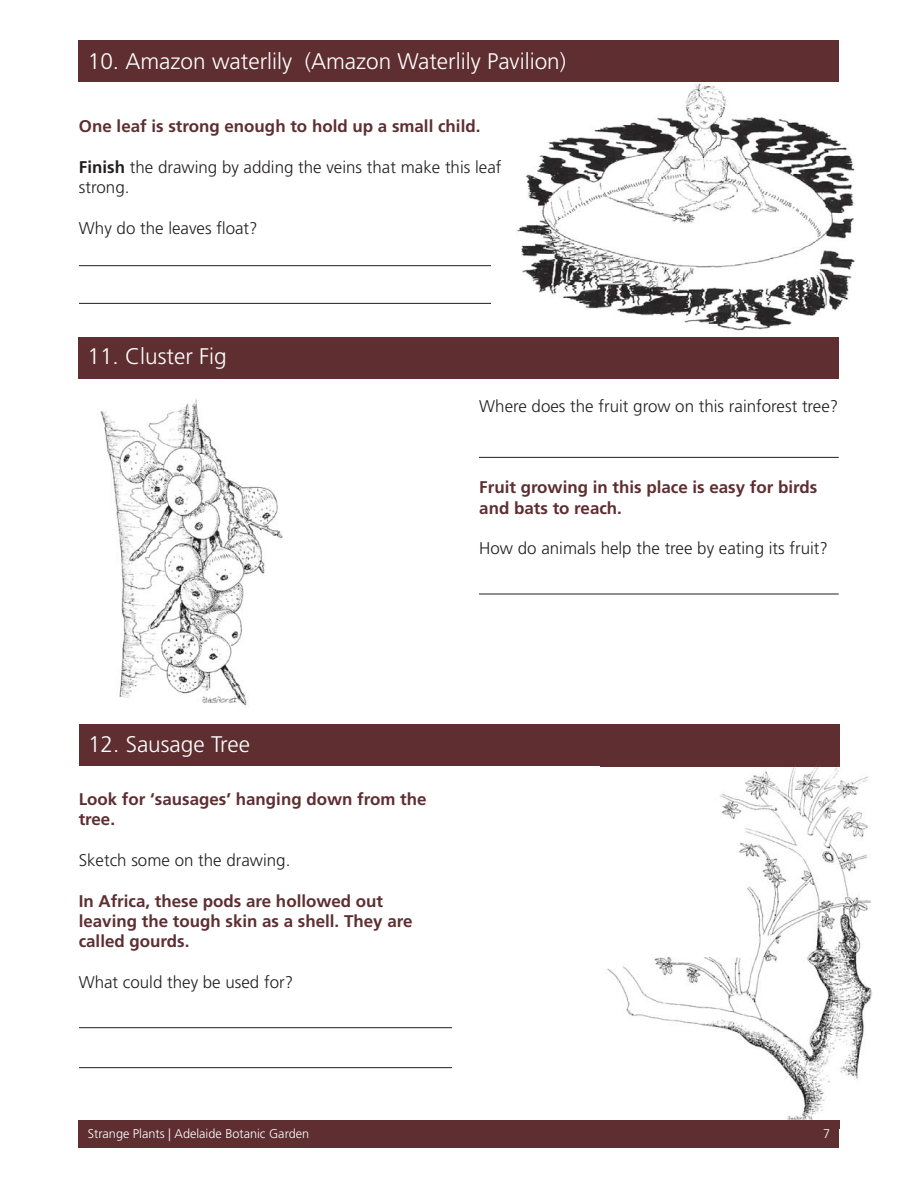
<style>
.page{position:relative;width:918px;height:1188px;background:#fff}
.page>*{position:absolute;margin:0;border:0;box-sizing:border-box;transform-origin:0 0}
.t1{font:300 22.65px "Frutiger LT Std";color:#fff}
.t2{font:700 16.95px/20.2px "Frutiger LT Std";color:#5e2e31}
.t3{font:300 16.95px/20.2px "Frutiger LT Std";color:#231f20}
.t4{font:300 12.75px "Frutiger LT Std";color:#fff}
.s1{color:#373537}
.s2{font-weight:700}
</style>
<div class="page">
<div style="left:79px;top:1121px;width:760px;height:27px;background:#5e2e31"></div>
<div style="left:79px;top:40px;width:760px;height:42px;background:#5e2e31"></div>
<div style="left:79px;top:337px;width:760px;height:42px;background:#5e2e31"></div>
<div style="left:79px;top:724px;width:760px;height:42px;background:#5e2e31"></div>
<hr style="left:79px;top:1027px;width:373px;height:1px;background:#231f20">
<hr style="left:79px;top:265px;width:412px;height:1px;background:#231f20">
<hr style="left:79px;top:303px;width:412px;height:1px;background:#231f20">
<hr style="left:79px;top:1067px;width:373px;height:1px;background:#231f20">
<img style="left:516px;top:83px;width:339px;height:248px">
<hr style="left:479px;top:457px;width:360px;height:1px;background:#231f20">
<hr style="left:479px;top:594px;width:360px;height:1px;background:#231f20">
<img style="left:100px;top:399px;width:183px;height:307px">
<img style="left:600px;top:761px;width:272px;height:368px">
<img style="left:600px;top:1121px;width:239px;height:8px">
<img style="left:600px;top:761px;width:239px;height:5px">
<h1 class="t1" style="left:88px;top:51px;width:480px">10. Amazon waterlily (Amazon Waterlily Pa<span class="s1">v</span>ilion)</h1>
<p class="t2" style="left:79px;top:117px;width:403px">One leaf is strong enough to hold up a small child.</p>
<p class="t3" style="left:79px;top:158px;width:424px"><span class="s2">Finish</span> the drawing by adding the veins that make this leaf strong.</p>
<p class="t3" style="left:79px;top:219px;width:180px">Why do the leaves float?</p>
<h1 class="t1" style="left:88px;top:347px;width:141px">11. Cluster Fig</h1>
<p class="t3" style="left:479px;top:397px;width:361px">Where does the fruit grow on this rainforest tree?</p>
<p class="t2" style="left:479px;top:478px;width:340px">Fruit growing in this place is easy for birds and bats to reach.</p>
<p class="t3" style="left:479px;top:539px;width:350px">How do animals help the tree by eating its fruit?</p>
<h1 class="t1" style="left:88px;top:734px;width:163px">12. Sausage Tree</h1>
<p class="t2" style="left:79px;top:790px;width:349px">Look for ‘sausages’ hanging down from the tree.</p>
<p class="t3" style="left:79px;top:851px;width:213px">Sketch some on the drawing.</p>
<p class="t2" style="left:79px;top:891px;width:335px">In Africa, these pods are hollowed out leaving the tough skin as a shell. They are called gourds.</p>
<p class="t3" style="left:79px;top:973px;width:216px">What could they be used for?</p>
<p class="t4" style="left:88px;top:1129px;width:223px">Strange Plants | Adelaide Botanic Garden</p>
<p class="t4" style="left:823px;top:1129px;width:9px">7</p>
</div>
